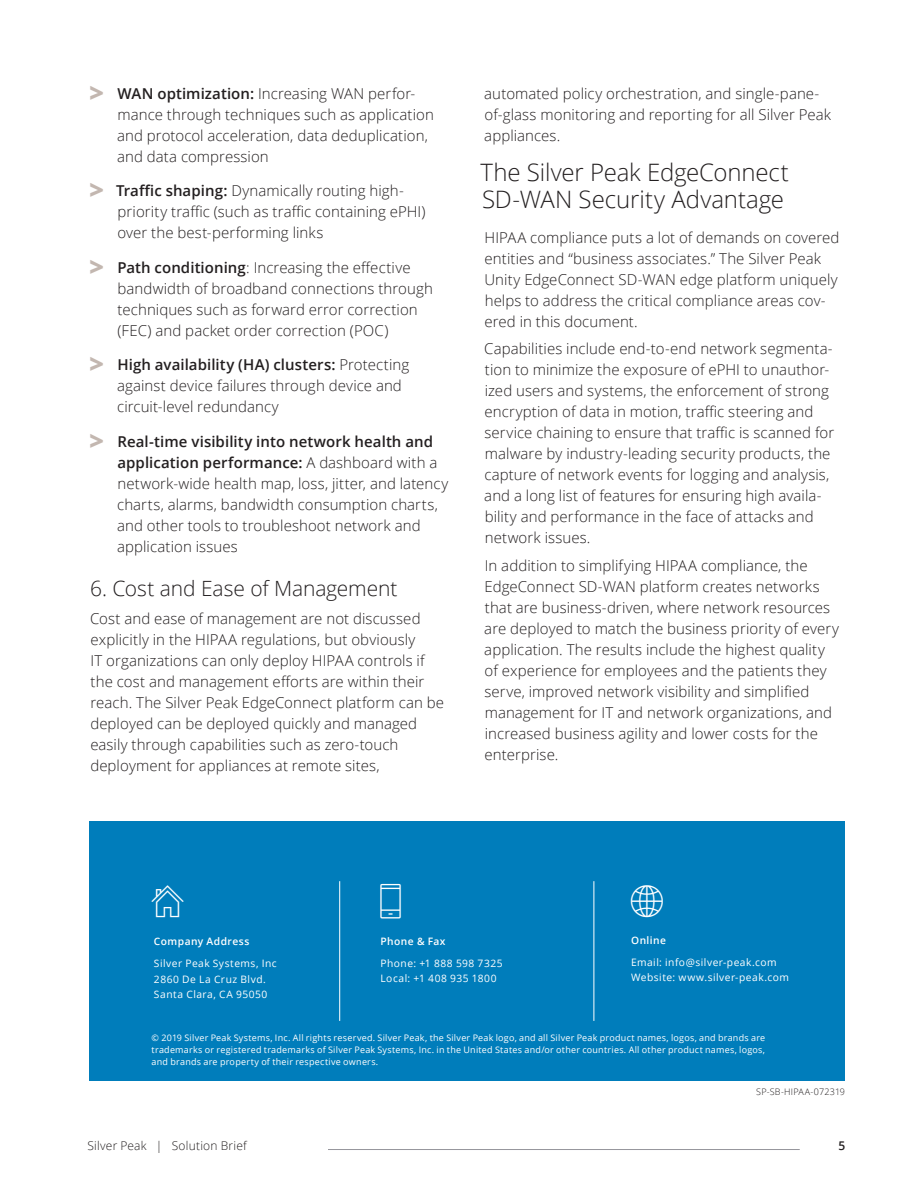
<style>
.page{position:relative;width:918px;height:1188px;background:#fff}
.page>*{position:absolute;margin:0;border:0;box-sizing:border-box;transform-origin:0 0}
.Heading_4{font:300 24px/27px "Open Sans";letter-spacing:-.005em;color:#231f20}
.Heading_5{font:300 21px "Open Sans";letter-spacing:-.005em;color:#231f20}
.t1{font:300 15px/21px "Open Sans";letter-spacing:.005em;color:#231f20}
.t2{font:300 12px "Open Sans";letter-spacing:.015em;color:#231f20}
.t3{font:600 12px "Open Sans";color:#231f20}
.Contact_-_Paragraph{font:10.2px "Open Sans";letter-spacing:.045em;color:#fff}
.Contact_Heading{font:600 10.2px "Open Sans";letter-spacing:.045em;color:#fff}
.t4{font:9px/12px "Open Sans";letter-spacing:.025em;color:#fff;text-align:justify}
.t5{font:300 9px "Open Sans";letter-spacing:.02em;color:#231f20}
.s1{font-weight:800;font-size:25.5px;color:#c3b7b0}
.s2{font-weight:600}
</style>
<div class="page">
<div style="left:89px;top:821px;width:756px;height:260px;background:#007dbb"></div>
<hr style="left:339px;top:881px;width:1px;height:140px;background:#fff">
<hr style="left:594px;top:881px;width:1px;height:140px;background:#fff">
<hr style="left:186px;top:1149px;width:614px;height:1px;background:#96969c">
<div style="left:88px;top:1141px;width:239px;height:28px;background:#fff"></div>
<p class="t1" style="left:117px;top:82px;width:318px;text-indent:-28px"><span class="s1">&gt;</span> <span class="s2">WAN optimization:</span> Increasing WAN perfor&shy;mance through techniques such as application and protocol acceleration, data deduplication, and data compression</p>
<p class="t1" style="left:117px;top:180px;width:310px;text-indent:-28px"><span class="s1">&gt;</span> <span class="s2">Traffic shaping:</span> Dynamically routing high&shy;priority traffic (such as traffic containing ePHI) over the best-performing links</p>
<p class="t1" style="left:117px;top:256px;width:317px;text-indent:-28px"><span class="s1">&gt;</span> <span class="s2">Path conditioning</span>: Increasing the effective bandwidth of broadband connections through techniques such as forward error correction (FEC) and packet order correction (POC)</p>
<p class="t1" style="left:117px;top:354px;width:294px;text-indent:-28px"><span class="s1">&gt;</span> <span class="s2">High availability (HA) clusters:</span> Protecting against device failures through device and circuit-level redundancy</p>
<p class="t1" style="left:117px;top:430px;width:333px;text-indent:-28px"><span class="s1">&gt;</span> <span class="s2">Real-time visibility into network health and application performance:</span> A dashboard with a network-wide health map, loss, jitter, and latency charts, alarms, bandwidth consumption charts, and other tools to troubleshoot network and application issues</p>
<p class="Heading_5" style="left:90px;top:574px;width:309px">6. Cost and Ease of Management</p>
<p class="t1" style="left:90px;top:607px;width:356px">Cost and ease of management are not discussed explicitly in the HIPAA regulations, but obviously<br>IT organizations can only deploy HIPAA controls if the cost and management efforts are within their reach. The Silver Peak EdgeConnect platform can be deployed can be deployed quickly and managed easily through capabilities such as zero-touch deployment for appliances at remote sites,</p>
<p class="t1" style="left:484px;top:82px;width:348px">automated policy orchestration, and single-pane&shy;of-glass monitoring and reporting for all Silver Peak appliances.</p>
<p class="Heading_4" style="left:481px;top:158px;width:310px">The Silver Peak EdgeConnect<br>SD-WAN Security Advantage</p>
<p class="t1" style="left:484px;top:226px;width:357px">HIPAA compliance puts a lot of demands on covered entities and “business associates.” The Silver Peak Unity EdgeConnect SD-WAN edge platform uniquely helps to address the critical compliance areas cov&shy;ered in this document.</p>
<p class="t1" style="left:484px;top:338px;width:352px">Capabilities include end-to-end network segmenta&shy;tion to minimize the exposure of ePHI to unauthor&shy;ized users and systems, the enforcement of strong encryption of data in motion, traffic steering and service chaining to ensure that traffic is scanned for malware by industry-leading security products, the capture of network events for logging and analysis, and a long list of features for ensuring high availa&shy;bility and performance in the face of attacks and network issues.</p>
<p class="t1" style="left:484px;top:555px;width:356px">In addition to simplifying HIPAA compliance, the EdgeConnect SD-WAN platform creates networks that are business-driven, where network resources are deployed to match the business priority of every application. The results include the highest quality of experience for employees and the patients they serve, improved network visibility and simplified management for IT and network organizations, and increased business agility and lower costs for the enterprise.</p>
<p class="Contact_Heading" style="left:154px;top:935px;width:97px">Company Address</p>
<p class="Contact_-_Paragraph" style="left:154px;top:957px;width:124px">Silver Peak Systems, Inc</p>
<p class="Contact_-_Paragraph" style="left:154px;top:972px;width:113px">2860 De La Cruz Blvd.</p>
<p class="Contact_-_Paragraph" style="left:154px;top:987px;width:115px">Santa Clara, CA 95050</p>
<p class="Contact_Heading" style="left:381px;top:934px;width:67px">Phone &amp; Fax</p>
<p class="Contact_-_Paragraph" style="left:381px;top:956px;width:124px">Phone: +1 888 598 7325</p>
<p class="Contact_-_Paragraph" style="left:381px;top:972px;width:118px">Local: +1 408 935 1800</p>
<p class="Contact_Heading" style="left:631px;top:933px;width:37px">Online</p>
<p class="Contact_-_Paragraph" style="left:631px;top:955px;width:147px">Email: info@silver-peak.com</p>
<p class="Contact_-_Paragraph" style="left:631px;top:970px;width:159px">Website: www.silver-peak.com</p>
<p class="t4" style="left:152px;top:1031px;width:615px">© 2019 Silver Peak Systems, Inc. All rights reserved. Silver Peak, the Silver Peak logo, and all Silver Peak product names, logos, and brands are trademarks or registered trademarks of Silver Peak Systems, Inc. in the United States and/or other countries. All other product names, logos, and brands are property of their respective owners.</p>
<p class="t5" style="left:756px;top:1085px;width:90px">SP-SB-HIPAA-072319</p>
<p class="t2" style="left:88px;top:1138px;width:161px">Silver Peak | Solution Brief</p>
<p class="t3" style="left:838px;top:1138px;width:8px">5</p>
</div>
